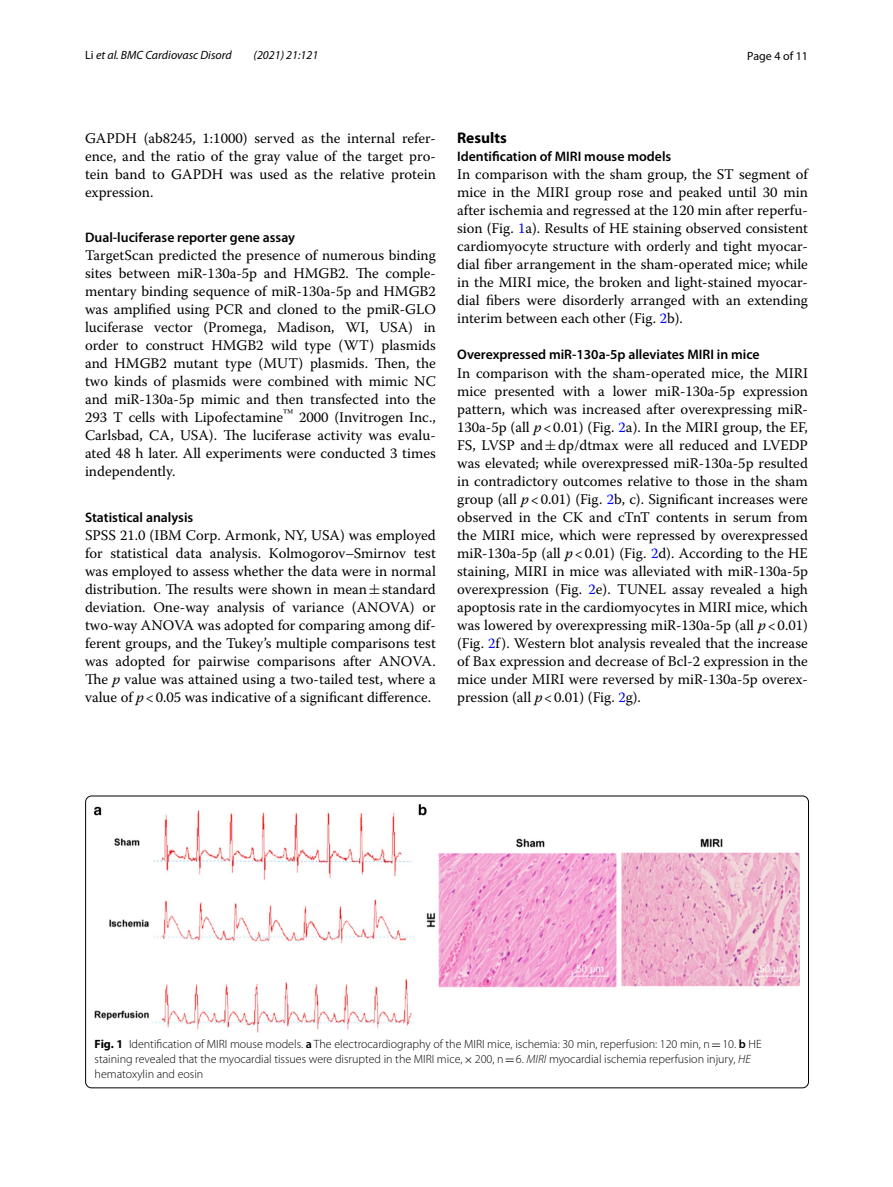
<style>
.page{position:relative;width:893px;height:1187px;background:#fff}
.page>*{position:absolute;margin:0;border:0;box-sizing:border-box;transform-origin:0 0}
.t1{font:700 15.45px "Myriad Pro";color:#000}
.t2{font:14.7px/18px "Warnock Pro";color:#000;text-align:justify}
.t3{font:600 13.8px "Myriad Pro";color:#000}
.t4{font:300 12px/15px "Myriad Pro";color:#000}
.t5{font:italic 12px "Myriad Pro";color:#000}
.t6{font:12px "Myriad Pro";color:#000}
.s1{font-style:normal}
.s2{font-family:"MTSY"}
.s3{font-style:italic}
.s4{color:#00f}
.s5{font-weight:700}
.s6{font-weight:600}
.s7{font-family:"MTSY";font-weight:400}
</style>
<div class="page">
<img style="left:94px;top:805px;width:706px;height:227px">
<p class="t5" style="left:85px;top:48px;width:148px"><span class="s1">Li</span> et al. BMC Cardiovasc Disord</p>
<p class="t5" style="left:254px;top:48px;width:66px">(2021) 21:121</p>
<p class="t6" style="left:747px;top:48px;width:62px">Page 4 of 11</p>
<p class="t2" style="left:85px;top:128px;width:352px">GAPDH (ab8245, 1:1000) served as the internal refer&shy;ence, and the ratio of the gray value of the target pro&shy;tein band to GAPDH was used as the relative protein expression.</p>
<p class="t3" style="left:85px;top:229px;width:212px">Dual‑luciferase reporter gene assay</p>
<p class="t2" style="left:85px;top:246px;width:352px">TargetScan predicted the presence of numerous binding sites between miR-130a-5p and HMGB2. The comple&shy;mentary binding sequence of miR-130a-5p and HMGB2 was amplified using PCR and cloned to the pmiR-GLO luciferase vector (Promega, Madison, WI, USA) in order to construct HMGB2 wild type (WT) plasmids and HMGB2 mutant type (MUT) plasmids. Then, the two kinds of plasmids were combined with mimic NC and miR-130a-5p mimic and then transfected into the 293 T cells with Lipofectamine<sup>™</sup> 2000 (Invitrogen Inc., Carlsbad, CA, USA). The luciferase activity was evalu&shy;ated 48 h later. All experiments were conducted 3 times independently.</p>
<p class="t3" style="left:85px;top:508px;width:110px">Statistical analysis</p>
<p class="t2" style="left:85px;top:525px;width:352px">SPSS 21.0 (IBM Corp. Armonk, NY, USA) was employed for statistical data analysis. Kolmogorov–Smirnov test was employed to assess whether the data were in normal distribution. The results were shown in mean<span class="s2">±</span>standard deviation. One-way analysis of variance (ANOVA) or two-way ANOVA was adopted for comparing among dif&shy;ferent groups, and the Tukey’s multiple comparisons test was adopted for pairwise comparisons after ANOVA.<br>The <span class="s3">p</span> value was attained using a two-tailed test, where a value of <span class="s3">p</span>&lt;0.05 was indicative of a significant difference.</p>
<p class="t1" style="left:457px;top:128px;width:51px">Results</p>
<p class="t3" style="left:457px;top:148px;width:216px">Identification of MIRI mouse models</p>
<p class="t2" style="left:457px;top:165px;width:352px">In comparison with the sham group, the ST segment of mice in the MIRI group rose and peaked until 30 min after ischemia and regressed at the 120 min after reperfu&shy;sion (Fig. <span class="s4">1</span>a). Results of HE staining observed consistent cardiomyocyte structure with orderly and tight myocar&shy;dial fiber arrangement in the sham-operated mice; while in the MIRI mice, the broken and light-stained myocar&shy;dial fibers were disorderly arranged with an extending interim between each other (Fig. <span class="s4">2</span>b).</p>
<p class="t3" style="left:457px;top:346px;width:304px">Overexpressed miR‑130a‑5p alleviates MIRI in mice</p>
<p class="t2" style="left:457px;top:363px;width:352px">In comparison with the sham-operated mice, the MIRI mice presented with a lower miR-130a-5p expression pattern, which was increased after overexpressing miR-130a-5p (all <span class="s3">p</span>&lt;0.01) (Fig. <span class="s4">2</span>a). In the MIRI group, the EF, FS, LVSP and<span class="s2">±</span>dp/dtmax were all reduced and LVEDP was elevated; while overexpressed miR-130a-5p resulted in contradictory outcomes relative to those in the sham group (all <span class="s3">p</span>&lt;0.01) (Fig. <span class="s4">2</span>b, c). Significant increases were observed in the CK and cTnT contents in serum from the MIRI mice, which were repressed by overexpressed miR-130a-5p (all <span class="s3">p</span>&lt;0.01) (Fig. <span class="s4">2</span>d). According to the HE staining, MIRI in mice was alleviated with miR-130a-5p overexpression (Fig. <span class="s4">2</span>e). TUNEL assay revealed a high apoptosis rate in the cardiomyocytes in MIRI mice, which was lowered by overexpressing miR-130a-5p (all <span class="s3">p</span>&lt;0.01) (Fig. <span class="s4">2</span>f). Western blot analysis revealed that the increase of Bax expression and decrease of Bcl-2 expression in the mice under MIRI were reversed by miR-130a-5p overex&shy;pression (all <span class="s3">p</span>&lt;0.01) (Fig. <span class="s4">2</span>g).</p>
<p class="t4" style="left:95px;top:1036px;width:668px"><span class="s5">Fig. 1</span> Identification of MIRI mouse models. <span class="s6">a</span> The electrocardiography of the MIRI mice, ischemia: 30 min, reperfusion: 120 min, n<span class="s7">=</span>10. <span class="s6">b</span> HE staining revealed that the myocardial tissues were disrupted in the MIRI mice,<span class="s7">×</span>200, n<span class="s7">=</span>6. <span class="s3">MIRI</span> myocardial ischemia reperfusion injury, <span class="s3">HE </span>hematoxylin and eosin</p>
</div>
